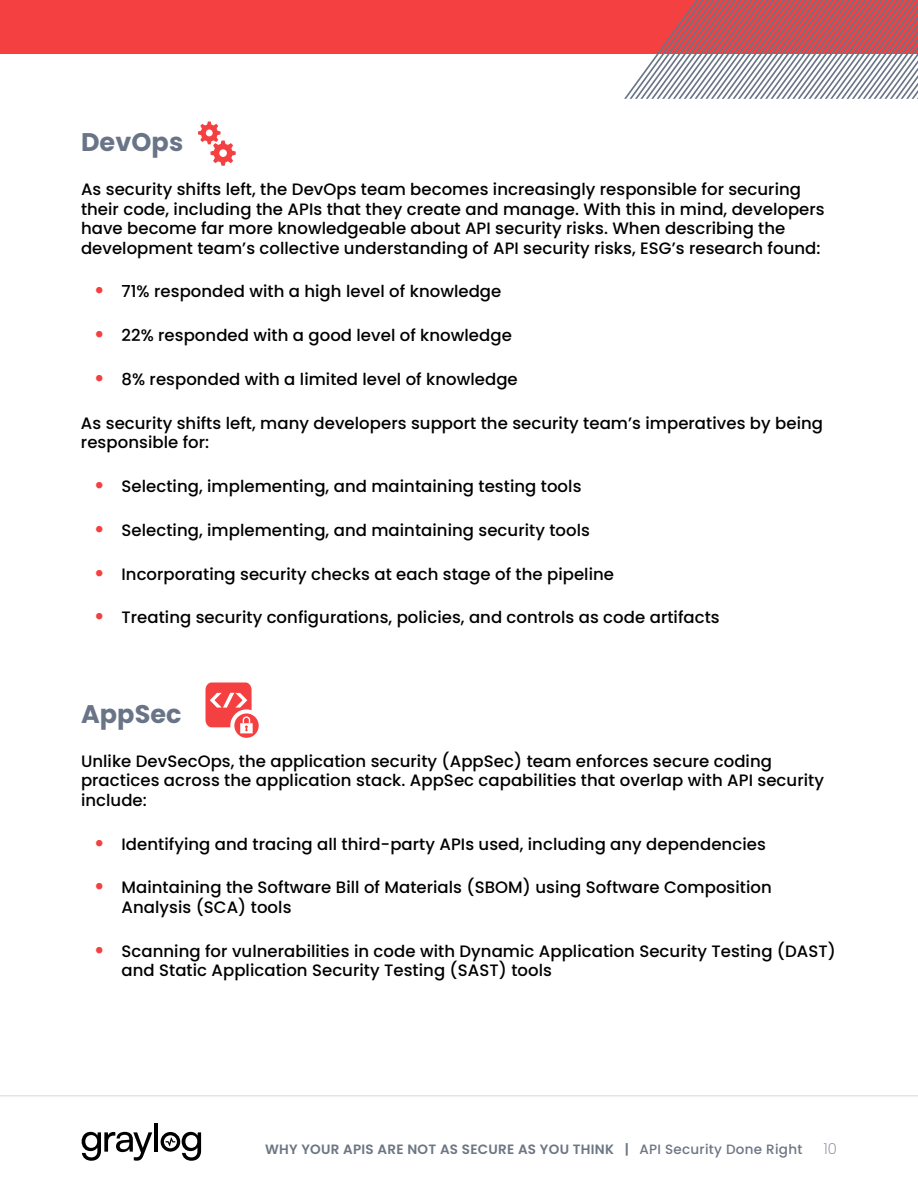
<style>
.page{position:relative;width:918px;height:1188px;background:#fff}
.page>*{position:absolute;margin:0;border:0;box-sizing:border-box;transform-origin:0 0}
.t1{font:700 25.5px "Poppins";letter-spacing:.005em;color:#697587}
.t2{font:500 16.5px/19.5px "Poppins";letter-spacing:.005em;color:#000}
.t3{font:200 15px "Poppins";color:#6c7684}
.t4{font:600 13.5px "Poppins";letter-spacing:.02em;color:#6c7684}
.s1{font-family:"Arial";font-weight:900;font-size:19.5px;color:#f44040}
.s2{font-weight:500}
</style>
<div class="page">
<div style="left:0;top:0;width:918px;height:54px;background:#f44040"></div>
<hr style="left:0;top:1095px;width:918px;height:1px;background:#e2e5ea">
<svg style="left:198px;top:121px;width:38px;height:45px"></svg>
<div style="left:219px;top:149px;width:8px;height:8px;background:#fff;border-radius:50%"></div>
<svg style="left:234px;top:713px;width:25px;height:25px"></svg>
<svg style="left:206px;top:682px;width:47px;height:51px"></svg>
<svg style="left:624px;top:0;width:294px;height:99px"></svg>
<svg style="left:82px;top:1132px;width:70px;height:29px"></svg>
<hr style="left:155px;top:1123px;width:3px;height:29px;background:#000">
<svg style="left:161px;top:1132px;width:40px;height:29px"></svg>
<h1 class="t1" style="left:81px;top:128px;width:104px">DevOps</h1>
<p class="t2" style="left:81px;top:180px;width:745px">As security shifts left, the DevOps team becomes increasingly responsible for securing their code, including the APIs that they create and manage. With this in mind, developers have become far more knowledgeable about API security risks. When describing the development team’s collective understanding of API security risks, ESG’s research found:</p>
<p class="t2" style="left:94px;top:282px;width:408px"><span class="s1">•</span> 71% responded with a high level of knowledge</p>
<p class="t2" style="left:94px;top:326px;width:419px"><span class="s1">•</span> 22% responded with a good level of knowledge</p>
<p class="t2" style="left:94px;top:370px;width:425px"><span class="s1">•</span> 8% responded with a limited level of knowledge</p>
<p class="t2" style="left:81px;top:413px;width:744px">As security shifts left, many developers support the security team’s imperatives by being responsible for:</p>
<p class="t2" style="left:94px;top:477px;width:488px"><span class="s1">•</span> Selecting, implementing, and maintaining testing tools</p>
<p class="t2" style="left:94px;top:520px;width:497px"><span class="s1">•</span> Selecting, implementing, and maintaining security tools</p>
<p class="t2" style="left:94px;top:564px;width:521px"><span class="s1">•</span> Incorporating security checks at each stage of the pipeline</p>
<p class="t2" style="left:94px;top:608px;width:627px"><span class="s1">•</span> Treating security configurations, policies, and controls as code artifacts</p>
<h1 class="t1" style="left:81px;top:699px;width:102px">AppSec</h1>
<p class="t2" style="left:81px;top:751px;width:744px">Unlike DevSecOps, the application security (AppSec) team enforces secure coding practices across the application stack. AppSec capabilities that overlap with API security include:</p>
<p class="t2" style="left:94px;top:834px;width:673px"><span class="s1">•</span> Identifying and tracing all third-party APIs used, including any dependencies</p>
<p class="t2" style="left:122px;top:878px;width:652px;text-indent:-27px"><span class="s1">•</span> Maintaining the Software Bill of Materials (SBOM) using Software Composition<br>Analysis (SCA) tools</p>
<p class="t2" style="left:122px;top:941px;width:716px;text-indent:-27px"><span class="s1">•</span> Scanning for vulnerabilities in code with Dynamic Application Security Testing (DAST) and Static Application Security Testing (SAST) tools</p>
<p class="t4" style="left:265px;top:1141px;width:539px">WHY YOUR APIS ARE NOT AS SECURE AS YOU THINK | <span class="s2">API Security Done Right</span></p>
<p class="t3" style="left:824px;top:1140px;width:15px">10</p>
</div>
